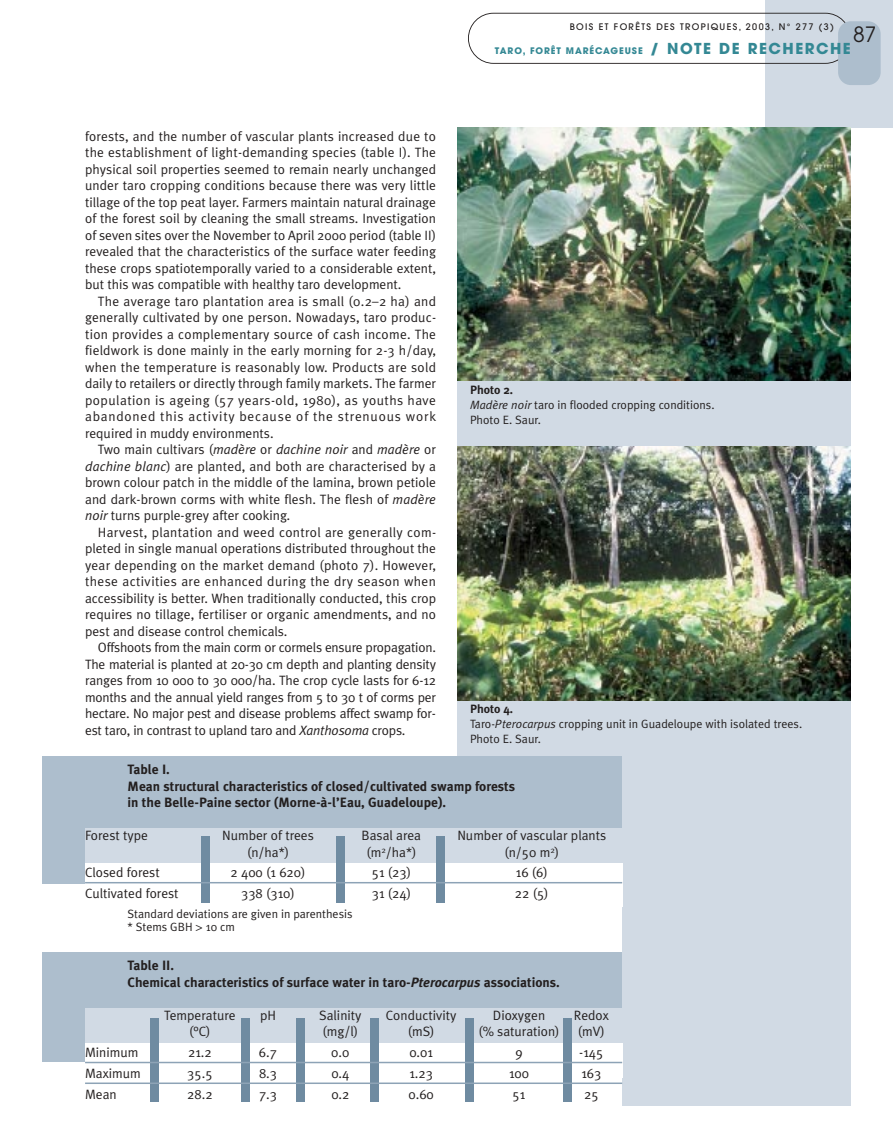
<style>
.page{position:relative;width:893px;height:1148px;background:#fff}
.page>*{position:absolute;margin:0;border:0;box-sizing:border-box;transform-origin:0 0}
.t1{font:21px "Avant Garde";color:#231f1f}
.t2{font:13.5px/16.5px "Meta Plus Normal";color:#231f1f;text-align:justify}
.t3{font:700 13.5px/16.5px "Meta Plus";color:#231f1f}
.t4{font:12px/15px "Meta Plus Normal";color:#231f1f}
.t5{font:700 12px "Meta Plus";color:#231f1f}
.t6{font:500 9px "Avant Garde";letter-spacing:.15em;color:#231f1f}
.t7{font:700 9px "Avant Garde";letter-spacing:.1em;color:#348894}
.s1{font-size:15px}
.s2{font-style:italic}
.s3{font-family:"Helvetica Neue"}
</style>
<div class="page">
<div style="left:457px;top:128px;width:393px;height:978px;background:#d1dae4"></div>
<div style="left:43px;top:764px;width:579px;height:363px;background:#fff"></div>
<div style="left:43px;top:756px;width:579px;height:128px;background:#adbecd"></div>
<div style="left:43px;top:952px;width:579px;height:109px;background:#adbecd"></div>
<div style="left:85px;top:828px;width:537px;height:78px;background:#fff"></div>
<div style="left:85px;top:1023px;width:537px;height:54px;background:#fff"></div>
<div style="left:85px;top:828px;width:537px;height:34px;background:#d1dae4"></div>
<div style="left:85px;top:1008px;width:537px;height:34px;background:#d1dae4"></div>
<div style="left:765px;top:0;width:127px;height:128px;background:#d1dae4"></div>
<svg style="left:468px;top:13px;width:377px;height:51px"></svg>
<div style="left:838px;top:21px;width:42px;height:64px;background:#adbecd;border-radius:13px"></div>
<img style="left:457px;top:128px;width:393px;height:253px">
<img style="left:457px;top:447px;width:393px;height:253px">
<div style="left:201px;top:836px;width:8px;height:66px;background:#6f8ba1"></div>
<div style="left:151px;top:1018px;width:8px;height:83px;background:#6f8ba1"></div>
<div style="left:241px;top:1018px;width:9px;height:83px;background:#6f8ba1"></div>
<div style="left:296px;top:1018px;width:8px;height:83px;background:#6f8ba1"></div>
<div style="left:370px;top:1018px;width:8px;height:83px;background:#6f8ba1"></div>
<div style="left:465px;top:1018px;width:8px;height:83px;background:#6f8ba1"></div>
<div style="left:563px;top:1018px;width:9px;height:83px;background:#6f8ba1"></div>
<div style="left:336px;top:836px;width:8px;height:66px;background:#6f8ba1"></div>
<div style="left:436px;top:836px;width:8px;height:66px;background:#6f8ba1"></div>
<hr style="left:85px;top:882px;width:537px;height:1px;background:#8da3b6">
<hr style="left:85px;top:1061px;width:537px;height:2px;background:#8da3b6">
<hr style="left:85px;top:1082px;width:537px;height:2px;background:#8da3b6">
<p class="t6" style="left:569px;top:23px;width:266px">BOIS ET FORÊTS DES TROPIQUES, 2003, N° 277 (3)</p>
<h1 class="t1" style="left:853px;top:26px;width:25px">87</h1>
<p class="t7" style="left:494px;top:47px;width:357px">TARO, FORÊT MARÉCAGEUSE <span class="s1">/ NOTE DE RECHERCHE</span></p>
<p class="t2" style="left:85px;top:129px;width:352px">forests, and the number of vascular plants increased due to the establishment of light-demanding species (table I). The physical soil properties seemed to remain nearly unchanged under taro cropping conditions because there was very little tillage of the top peat layer. Farmers maintain natural drainage of the forest soil by cleaning the small streams. Investigation of seven sites over the November to April 2000 period (table II) revealed that the characteristics of the surface water feeding these crops spatiotemporally varied to a considerable extent, but this was compatible with healthy taro development.</p>
<p class="t2" style="left:85px;top:294px;width:352px;text-indent:13px">The average taro plantation area is small (0.2–2 ha) and generally cultivated by one person. Nowadays, taro produc&shy;tion provides a complementary source of cash income. The fieldwork is done mainly in the early morning for 2-3 h/day, when the temperature is reasonably low. Products are sold daily to retailers or directly through family markets. The farmer population is ageing (57 years-old, 1980), as youths have abandoned this activity because of the strenuous work required in muddy environments.</p>
<p class="t2" style="left:85px;top:442px;width:352px;text-indent:13px">Two main cultivars (<span class="s2">madère</span> or <span class="s2">dachine noir</span> and <span class="s2">madère</span> or <span class="s2">dachine blanc</span>) are planted, and both are characterised by a brown colour patch in the middle of the lamina, brown petiole and dark-brown corms with white flesh. The flesh of <span class="s2">madère noir</span> turns purple-grey after cooking<span class="s2">.</span></p>
<p class="t2" style="left:85px;top:525px;width:352px;text-indent:13px">Harvest, plantation and weed control are generally com&shy;pleted in single manual operations distributed throughout the year depending on the market demand (photo 7). However, these activities are enhanced during the dry season when accessibility is better. When traditionally conducted, this crop requires no tillage, fertiliser or organic amendments, and no pest and disease control chemicals.</p>
<p class="t2" style="left:85px;top:640px;width:352px;text-indent:13px">Offshoots from the main corm or cormels ensure propagation.<br>The material is planted at 20-30 cm depth and planting density ranges from 10 000 to 30 000/ha. The crop cycle lasts for 6-12 months and the annual yield ranges from 5 to 30 t of corms per hectare. No major pest and disease problems affect swamp for&shy;est taro, in contrast to upland taro and <span class="s2">Xanthosoma</span> crops.</p>
<p class="t5" style="left:470px;top:385px;width:44px">Photo 2.</p>
<p class="t4" style="left:470px;top:398px;width:246px"><span class="s2">Madère noir</span> taro in flooded cropping conditions.<br>Photo E. Saur.</p>
<p class="t5" style="left:470px;top:704px;width:45px">Photo 4.</p>
<p class="t4" style="left:470px;top:717px;width:333px">Taro-<span class="s2">Pterocarpus</span> cropping unit in Guadeloupe with isolated trees.<br>Photo E. Saur.</p>
<p class="t3" style="left:128px;top:762px;width:389px">Table I.<br>Mean structural characteristics of closed/cultivated swamp forests in the Belle-Paine sector (Morne-à-l’Eau, Guadeloupe).</p>
<p class="t2" style="left:85px;top:828px;width:65px">Forest type</p>
<p class="t2" style="left:222px;top:828px;width:93px">Number of trees</p>
<p class="t2" style="left:361px;top:828px;width:61px">Basal area</p>
<p class="t2" style="left:457px;top:828px;width:150px">Number of vascular plants</p>
<p class="t2" style="left:247px;top:845px;width:43px">(n/ha*)</p>
<p class="t2" style="left:366px;top:845px;width:51px">(m<sup>2</sup>/ha*)</p>
<p class="t2" style="left:504px;top:845px;width:56px">(n/50 m<sup>2</sup>)</p>
<p class="t2" style="left:85px;top:865px;width:76px">Closed forest</p>
<p class="t2" style="left:231px;top:865px;width:76px">2 400 (1 620)</p>
<p class="t2" style="left:372px;top:865px;width:41px">51 (23)</p>
<p class="t2" style="left:516px;top:865px;width:33px">16 (6)</p>
<p class="t2" style="left:85px;top:886px;width:95px">Cultivated forest</p>
<p class="t2" style="left:241px;top:886px;width:55px">338 (310)</p>
<p class="t2" style="left:372px;top:886px;width:41px">31 (24)</p>
<p class="t2" style="left:515px;top:886px;width:35px">22 (5)</p>
<p class="t4" style="left:128px;top:907px;width:226px;line-height:13.5px">Standard deviations are given in parenthesis * Stems GBH <span class="s3">&gt;</span> 10 cm</p>
<p class="t3" style="left:128px;top:958px;width:434px">Table II.<br>Chemical characteristics of surface water in taro-<span class="s2">Pterocarpus</span> associations.</p>
<p class="t2" style="left:164px;top:1008px;width:73px">Temperature</p>
<p class="t2" style="left:260px;top:1008px;width:17px">pH</p>
<p class="t2" style="left:319px;top:1008px;width:44px">Salinity</p>
<p class="t2" style="left:386px;top:1008px;width:72px">Conductivity</p>
<p class="t2" style="left:493px;top:1008px;width:54px">Dioxygen</p>
<p class="t2" style="left:574px;top:1008px;width:36px">Redox</p>
<p class="t2" style="left:189px;top:1024px;width:23px">(°C)</p>
<p class="t2" style="left:322px;top:1024px;width:37px">(mg/l)</p>
<p class="t2" style="left:408px;top:1024px;width:28px">(mS)</p>
<p class="t2" style="left:478px;top:1024px;width:83px">(% saturation)</p>
<p class="t2" style="left:577px;top:1024px;width:29px">(mV)</p>
<p class="t2" style="left:85px;top:1045px;width:55px">Minimum</p>
<p class="t2" style="left:188px;top:1045px;width:25px">21.2</p>
<p class="t2" style="left:259px;top:1045px;width:20px">6.7</p>
<p class="t2" style="left:331px;top:1045px;width:20px">0.0</p>
<p class="t2" style="left:409px;top:1045px;width:25px">0.01</p>
<p class="t2" style="left:515px;top:1045px;width:9px">9</p>
<p class="t2" style="left:579px;top:1045px;width:26px">-145</p>
<p class="t2" style="left:85px;top:1066px;width:57px">Maximum</p>
<p class="t2" style="left:187px;top:1066px;width:27px">35.5</p>
<p class="t2" style="left:259px;top:1066px;width:20px">8.3</p>
<p class="t2" style="left:331px;top:1066px;width:20px">0.4</p>
<p class="t2" style="left:409px;top:1066px;width:25px">1.23</p>
<p class="t2" style="left:509px;top:1066px;width:21px">100</p>
<p class="t2" style="left:581px;top:1066px;width:21px">163</p>
<p class="t2" style="left:85px;top:1087px;width:33px">Mean</p>
<p class="t2" style="left:187px;top:1087px;width:27px">28.2</p>
<p class="t2" style="left:259px;top:1087px;width:20px">7.3</p>
<p class="t2" style="left:331px;top:1087px;width:20px">0.2</p>
<p class="t2" style="left:408px;top:1087px;width:27px">0.60</p>
<p class="t2" style="left:512px;top:1087px;width:14px">51</p>
<p class="t2" style="left:584px;top:1087px;width:16px">25</p>
</div>
